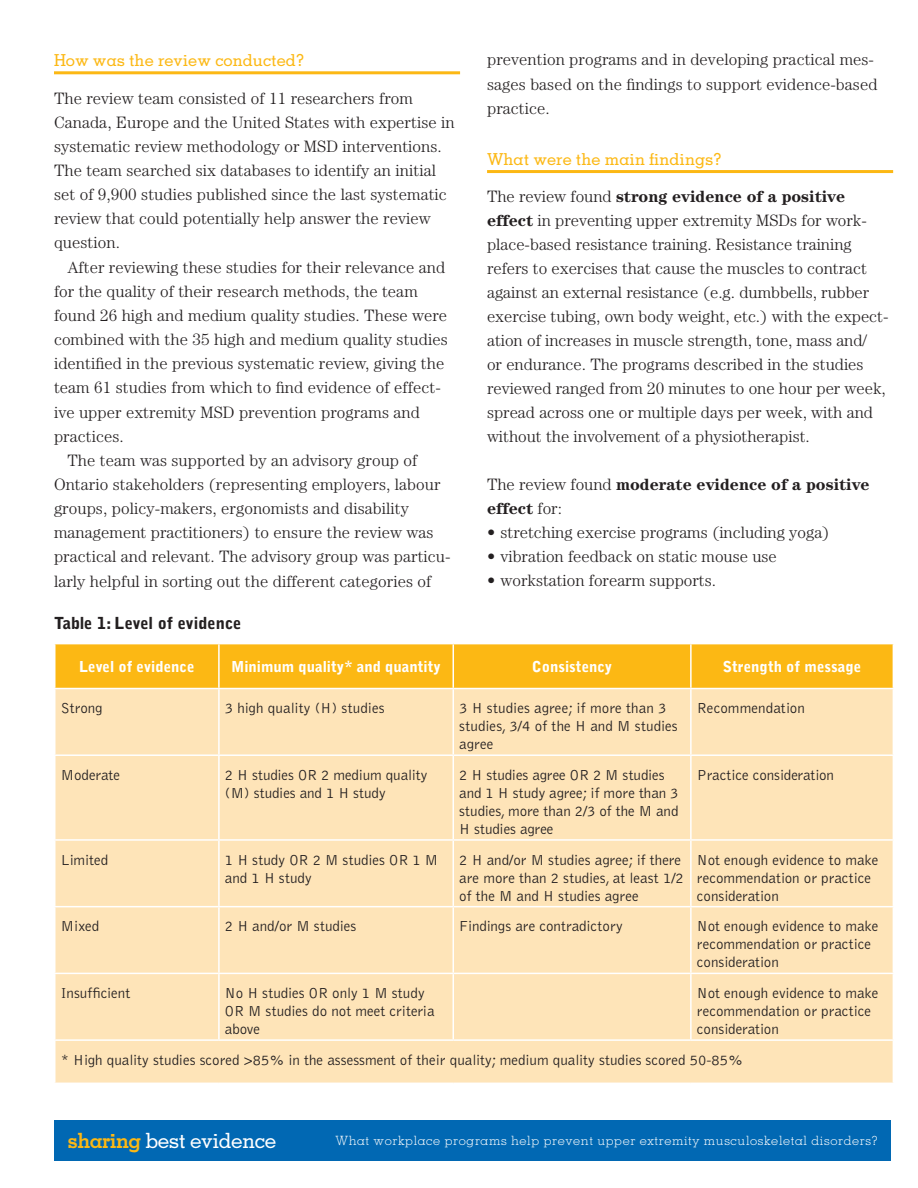
<style>
.page{position:relative;width:918px;height:1188px;background:#fff}
.page>*{position:absolute;margin:0;border:0;box-sizing:border-box;transform-origin:0 0}
.issue_briefing{font:500 21px "Memphis LT Std";letter-spacing:-.025em;color:#fff}
.Issue_Briefing_-_Bod{font:300 16.5px/24.2px "Century Std";letter-spacing:.005em;color:#231f20}
.Issue_Briefing_-_Bod-2{font:700 16.5px/24px "Century Std";color:#231f20}
.Issue_Briefing_-_Hea{font:500 16.5px "Memphis LT Std";color:#fcb814}
.Table_-_Header_2{font:900 16.5px "Bell Gothic Std";color:#231f20}
.Table_-_Body{font:300 15px/18px "Bell Gothic Std";color:#231f20}
.Table_-_Header_2-2{font:900 15px "Bell Gothic Std";color:#fff}
.t1{font:300 12.75px "Memphis LT Std";letter-spacing:.05em;color:#fff}
.s1{font-weight:700}
.s2{font-weight:300}
.s3{font-weight:700;color:#fcb814}
</style>
<div class="page">
<div style="left:54px;top:1120px;width:837px;height:41px;background:#0168b3"></div>
<hr style="left:54px;top:71px;width:406px;height:3px;background:#fcb814">
<hr style="left:487px;top:170px;width:406px;height:3px;background:#fcb814">
<div style="left:56px;top:644px;width:837px;height:44px;background:#fcb814"></div>
<div style="left:56px;top:689px;width:837px;height:394px;background:#fee4b8"></div>
<hr style="left:218px;top:689px;width:2px;height:65px;background:#fff">
<hr style="left:453px;top:689px;width:1px;height:65px;background:#fff">
<hr style="left:690px;top:689px;width:2px;height:65px;background:#fff">
<hr style="left:54px;top:754px;width:165px;height:2px;background:#fff">
<hr style="left:219px;top:754px;width:234px;height:2px;background:#fff">
<hr style="left:218px;top:756px;width:2px;height:83px;background:#fff">
<hr style="left:453px;top:754px;width:238px;height:2px;background:#fff">
<hr style="left:453px;top:756px;width:1px;height:83px;background:#fff">
<hr style="left:691px;top:754px;width:203px;height:2px;background:#fff">
<hr style="left:690px;top:756px;width:2px;height:83px;background:#fff">
<hr style="left:54px;top:839px;width:165px;height:2px;background:#fff">
<hr style="left:219px;top:839px;width:234px;height:2px;background:#fff">
<hr style="left:218px;top:841px;width:2px;height:65px;background:#fff">
<hr style="left:453px;top:839px;width:238px;height:2px;background:#fff">
<hr style="left:453px;top:841px;width:1px;height:65px;background:#fff">
<hr style="left:691px;top:839px;width:203px;height:2px;background:#fff">
<hr style="left:690px;top:841px;width:2px;height:65px;background:#fff">
<hr style="left:54px;top:906px;width:165px;height:1px;background:#fff">
<hr style="left:219px;top:906px;width:234px;height:1px;background:#fff">
<hr style="left:218px;top:907px;width:2px;height:66px;background:#fff">
<hr style="left:453px;top:906px;width:238px;height:1px;background:#fff">
<hr style="left:453px;top:907px;width:1px;height:66px;background:#fff">
<hr style="left:691px;top:906px;width:203px;height:1px;background:#fff">
<hr style="left:690px;top:907px;width:2px;height:66px;background:#fff">
<hr style="left:54px;top:973px;width:165px;height:1px;background:#fff">
<hr style="left:219px;top:973px;width:234px;height:1px;background:#fff">
<hr style="left:218px;top:974px;width:2px;height:65px;background:#fff">
<hr style="left:453px;top:973px;width:238px;height:1px;background:#fff">
<hr style="left:453px;top:974px;width:1px;height:65px;background:#fff">
<hr style="left:691px;top:973px;width:203px;height:1px;background:#fff">
<hr style="left:690px;top:974px;width:2px;height:65px;background:#fff">
<hr style="left:54px;top:1039px;width:165px;height:2px;background:#fff">
<hr style="left:219px;top:1039px;width:234px;height:2px;background:#fff">
<hr style="left:453px;top:1039px;width:238px;height:2px;background:#fff">
<hr style="left:691px;top:1039px;width:203px;height:2px;background:#fff">
<hr style="left:453px;top:644px;width:1px;height:44px;background:#fff">
<hr style="left:690px;top:644px;width:2px;height:44px;background:#fff">
<hr style="left:218px;top:644px;width:2px;height:44px;background:#fff">
<p class="Issue_Briefing_-_Hea" style="left:54px;top:50px;width:252px">How was the review conducted?</p>
<p class="Issue_Briefing_-_Bod" style="left:54px;top:86px;width:402px">The review team consisted of 11 researchers from Canada, Europe and the United States with expertise in systematic review methodology or MSD interventions.<br>The team searched six databases to identify an initial set of 9,900 studies published since the last systematic review that could potentially help answer the review question.</p>
<p class="Issue_Briefing_-_Bod" style="left:54px;top:255px;width:395px;text-indent:14px">After reviewing these studies for their relevance and for the quality of their research methods, the team found 26 high and medium quality studies. These were combined with the 35 high and medium quality studies identified in the previous systematic review, giving the team 61 studies from which to find evidence of effect&shy;ive upper extremity MSD prevention programs and practices.</p>
<p class="Issue_Briefing_-_Bod" style="left:54px;top:448px;width:398px;text-indent:14px">The team was supported by an advisory group of Ontario stakeholders (representing employers, labour groups, policy-makers, ergonomists and disability management practitioners) to ensure the review was practical and relevant. The advisory group was particu&shy;larly helpful in sorting out the different categories of</p>
<p class="Issue_Briefing_-_Bod" style="left:487px;top:47px;width:392px">prevention programs and in developing practical mes&shy;sages based on the findings to support evidence-based practice.</p>
<p class="Issue_Briefing_-_Hea" style="left:487px;top:149px;width:236px">What were the main findings?</p>
<p class="Issue_Briefing_-_Bod" style="left:487px;top:184px;width:403px">The review found <span class="s1">strong evidence of a positive effect</span> in preventing upper extremity MSDs for work&shy;place-based resistance training. Resistance training refers to exercises that cause the muscles to contract against an external resistance (e.g. dumbbells, rubber exercise tubing, own body weight, etc.) with the expect&shy;ation of increases in muscle strength, tone, mass and/<br>or endurance. The programs described in the studies reviewed ranged from 20 minutes to one hour per week, spread across one or multiple days per week, with and without the involvement of a physiotherapist.</p>
<p class="Issue_Briefing_-_Bod-2" style="left:487px;top:472px;width:384px"><span class="s2">The review found</span> moderate evidence of a positive effect <span class="s2">for:</span></p>
<p class="Issue_Briefing_-_Bod" style="left:487px;top:520px;width:344px">• stretching exercise programs (including yoga)</p>
<p class="Issue_Briefing_-_Bod" style="left:487px;top:544px;width:291px">• vibration feedback on static mouse use</p>
<p class="Issue_Briefing_-_Bod" style="left:487px;top:568px;width:230px">• workstation forearm supports.</p>
<p class="Table_-_Header_2" style="left:54px;top:614px;width:189px">Table 1: Level of evidence</p>
<p class="Table_-_Header_2-2" style="left:79px;top:658px;width:117px">Level of evidence</p>
<p class="Table_-_Header_2-2" style="left:231px;top:658px;width:211px">Minimum quality* and quantity</p>
<p class="Table_-_Header_2-2" style="left:532px;top:658px;width:82px">Consistency</p>
<p class="Table_-_Header_2-2" style="left:723px;top:658px;width:140px">Strength of message</p>
<p class="Table_-_Body" style="left:61px;top:700px;width:44px">Strong</p>
<p class="Table_-_Body" style="left:225px;top:700px;width:161px">3 high quality (H) studies</p>
<p class="Table_-_Body" style="left:459px;top:700px;width:220px">3 H studies agree; if more than 3 studies, 3/4 of the H and M studies agree</p>
<p class="Table_-_Body" style="left:697px;top:700px;width:110px">Recommendation</p>
<p class="Table_-_Body" style="left:61px;top:766px;width:61px">Moderate</p>
<p class="Table_-_Body" style="left:225px;top:766px;width:204px">2 H studies OR 2 medium quality (M) studies and 1 H study</p>
<p class="Table_-_Body" style="left:459px;top:766px;width:221px">2 H studies agree OR 2 M studies and 1 H study agree; if more than 3 studies, more than 2/3 of the M and<br>H studies agree</p>
<p class="Table_-_Body" style="left:697px;top:766px;width:139px">Practice consideration</p>
<p class="Table_-_Body" style="left:61px;top:851px;width:49px">Limited</p>
<p class="Table_-_Body" style="left:225px;top:851px;width:215px">1 H study OR 2 M studies OR 1 M and 1 H study</p>
<p class="Table_-_Body" style="left:459px;top:851px;width:226px">2 H and/or M studies agree; if there are more than 2 studies, at least 1/2 of the M and H studies agree</p>
<p class="Table_-_Body" style="left:697px;top:851px;width:183px">Not enough evidence to make recommendation or practice consideration</p>
<p class="Table_-_Body" style="left:61px;top:918px;width:40px">Mixed</p>
<p class="Table_-_Body" style="left:225px;top:918px;width:133px">2 H and/or M studies</p>
<p class="Table_-_Body" style="left:459px;top:918px;width:165px">Findings are contradictory</p>
<p class="Table_-_Body" style="left:697px;top:918px;width:183px">Not enough evidence to make recommendation or practice consideration</p>
<p class="Table_-_Body" style="left:61px;top:985px;width:71px">Insufficient</p>
<p class="Table_-_Body" style="left:225px;top:985px;width:211px">No H studies OR only 1 M study<br>OR M studies do not meet criteria above</p>
<p class="Table_-_Body" style="left:697px;top:985px;width:183px">Not enough evidence to make recommendation or practice consideration</p>
<p class="Table_-_Body" style="left:61px;top:1051px;width:684px">* High quality studies scored &gt;85% in the assessment of their quality; medium quality studies scored 50-85%</p>
<p class="issue_briefing" style="left:68px;top:1127px;width:210px"><span class="s3">sharing</span> best evidence</p>
<p class="t1" style="left:335px;top:1132px;width:544px">What workplace programs help prevent upper extremity musculoskeletal disorders?</p>
</div>
